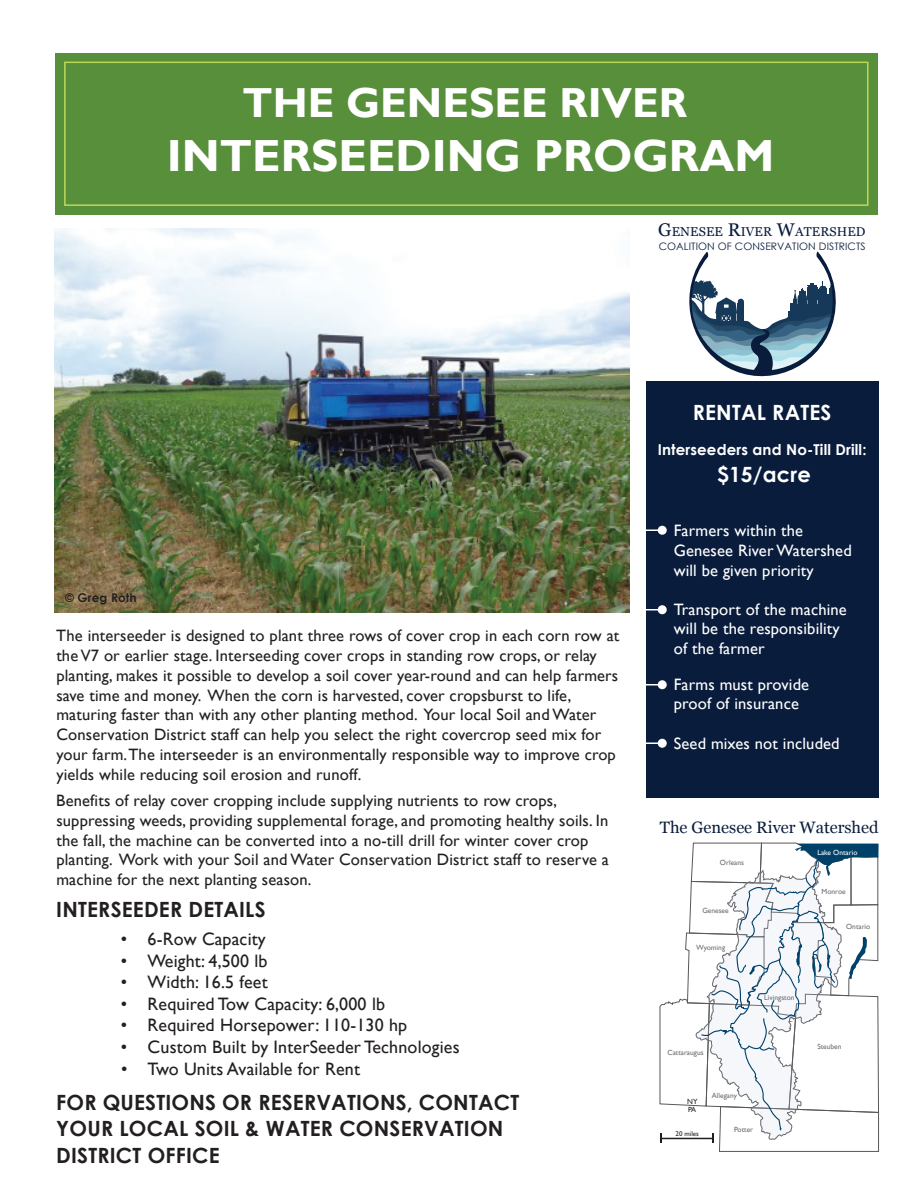
<style>
.page{position:relative;width:918px;height:1188px;background:#fff}
.page>*{position:absolute;margin:0;border:0;box-sizing:border-box;transform-origin:0 0}
.t1{font:700 45px "Gill Sans";color:#fff}
.t2{font:700 42px "Gill Sans";color:#fff}
.t3{font:700 21px/26.4px "Century Gothic";letter-spacing:.01em;color:#231f20}
.t4{font:700 21px "Century Gothic";letter-spacing:.01em;color:#fff}
.t5{font:18px "Gill Sans";letter-spacing:.01em;color:#231f20}
.t6{font:16.5px/19.8px "Gill Sans";letter-spacing:.01em;color:#231f20}
.t7{font:16.5px/19.8px "Gill Sans";letter-spacing:.01em;color:#fff}
.t8{font:16.5px "Georgia";color:#091c3c}
.t9{font:700 15px "Century Gothic";letter-spacing:.01em;color:#fff}
.t10{font:12.9px "Georgia";letter-spacing:.01em;color:#091c3c}
.t11{font:700 12px "Century Gothic";letter-spacing:.01em;color:#231f20}
.t12{font:10.35px "Century Gothic";letter-spacing:.01em;color:#091c3c}
.t13{font:7.5px "Gill Sans";color:#6c6d70}
.t14{font:7.5px "Gill Sans";color:#fff}
.t15{font:7.5px/8.1px "Gill Sans";color:#231f20}
.t16{font:6.9px "Gill Sans";color:#231f20}
.s1{font-size:18.3px}
</style>
<div class="page">
<img style="left:55px;top:229px;width:575px;height:384px">
<div style="left:55px;top:53px;width:823px;height:161px;background:#578f3b"></div>
<div style="left:64px;top:62px;width:805px;height:144px;border:2px solid #bed856"></div>
<svg style="left:659px;top:842px;width:220px;height:310px"></svg>
<div style="left:646px;top:381px;width:232px;height:417px;background:#091c3c"></div>
<svg style="left:646px;top:530px;width:12px;height:1px"></svg>
<div style="left:658px;top:526px;width:9px;height:9px;background:#fff;border-radius:50%"></div>
<svg style="left:646px;top:609px;width:12px;height:1px"></svg>
<div style="left:658px;top:605px;width:9px;height:9px;background:#fff;border-radius:50%"></div>
<svg style="left:646px;top:684px;width:12px;height:2px"></svg>
<div style="left:658px;top:680px;width:9px;height:9px;background:#fff;border-radius:50%"></div>
<svg style="left:646px;top:742px;width:12px;height:2px"></svg>
<div style="left:658px;top:739px;width:9px;height:9px;background:#fff;border-radius:50%"></div>
<svg style="left:689px;top:251px;width:147px;height:126px"></svg>
<h2 class="t2" style="left:243px;top:78px;width:446px">THE GENESEE RIVER</h2>
<h1 class="t1" style="left:167px;top:129px;width:609px">INTERSEEDING PROGRAM</h1>
<p class="t10" style="left:658px;top:224px;width:209px"><span class="s1">G</span>ENESEE <span class="s1">R</span>IVER <span class="s1">W</span>ATERSHED</p>
<p class="t12" style="left:659px;top:239px;width:208px">COALITION OF CONSERVATION DISTRICTS</p>
<p class="t4" style="left:693px;top:396px;width:140px">RENTAL RATES</p>
<p class="t11" style="left:65px;top:589px;width:73px">© Greg Roth</p>
<p class="t6" style="left:56px;top:626px;width:565px">The interseeder is designed to plant three rows of cover crop in each corn row at the V7 or earlier stage. Interseeding cover crops in standing row crops, or relay planting, makes it possible to develop a soil cover year-round and can help farmers save time and money. When the corn is harvested, cover cropsburst to life, maturing faster than with any other planting method. Your local Soil and Water Conservation District staff can help you select the right covercrop seed mix for your farm. The interseeder is an environmentally responsible way to improve crop yields while reducing soil erosion and runoff.</p>
<p class="t6" style="left:56px;top:791px;width:554px">Benefits of relay cover cropping include supplying nutrients to row crops, suppressing weeds, providing supplemental forage, and promoting healthy soils. In the fall, the machine can be converted into a no-till drill for winter cover crop planting. Work with your Soil and Water Conservation District staff to reserve a machine for the next planting season.</p>
<p class="t3" style="left:56px;top:895px;width:211px">INTERSEEDER DETAILS</p>
<p class="t5" style="left:121px;top:928px;width:146px">• 6-Row Capacity</p>
<p class="t5" style="left:121px;top:950px;width:148px">• Weight: 4,500 lb</p>
<p class="t5" style="left:121px;top:972px;width:148px">• Width: 16.5 feet</p>
<p class="t5" style="left:121px;top:993px;width:266px">• Required Tow Capacity: 6,000 lb</p>
<p class="t5" style="left:121px;top:1015px;width:288px">• Required Horsepower: 110-130 hp</p>
<p class="t5" style="left:121px;top:1036px;width:340px">• Custom Built by InterSeeder Technologies</p>
<p class="t5" style="left:121px;top:1058px;width:241px">• Two Units Available for Rent</p>
<p class="t3" style="left:56px;top:1088px;width:464px">FOR QUESTIONS OR RESERVATIONS, CONTACT<br>YOUR LOCAL SOIL &amp; WATER CONSERVATION<br>DISTRICT OFFICE</p>
<p class="t9" style="left:658px;top:438px;width:210px">Interseeders and No-Till Drill:</p>
<p class="t4" style="left:717px;top:458px;width:95px">$15/acre</p>
<p class="t7" style="left:674px;top:521px;width:180px">Farmers within the<br>Genesee River Watershed will be given priority</p>
<p class="t7" style="left:674px;top:600px;width:175px">Transport of the machine will be the responsibility of the farmer</p>
<p class="t7" style="left:674px;top:674px;width:137px">Farms must provide proof of insurance</p>
<p class="t7" style="left:674px;top:733px;width:167px">Seed mixes not included</p>
<p class="t8" style="left:660px;top:817px;width:220px">The Genesee River Watershed</p>
<p class="t13" style="left:720px;top:858px;width:26px">Orleans</p>
<p class="t13" style="left:702px;top:906px;width:28px">Genesee</p>
<p class="t13" style="left:696px;top:943px;width:31px">Wyoming</p>
<p class="t13" style="left:764px;top:993px;width:32px">Livingston</p>
<p class="t13" style="left:667px;top:1048px;width:38px">Cattaraugus</p>
<p class="t15" style="left:687px;top:1098px;width:12px">NY<br>PA</p>
<p class="t16" style="left:676px;top:1130px;width:25px">20 miles</p>
<p class="t13" style="left:712px;top:1091px;width:27px">Allegany</p>
<p class="t13" style="left:734px;top:1125px;width:21px">Potter</p>
<p class="t14" style="left:817px;top:848px;width:42px">Lake Ontario</p>
<p class="t13" style="left:822px;top:887px;width:26px">Monroe</p>
<p class="t13" style="left:846px;top:922px;width:26px">Ontario</p>
<p class="t13" style="left:817px;top:1042px;width:26px">Steuben</p>
</div>
